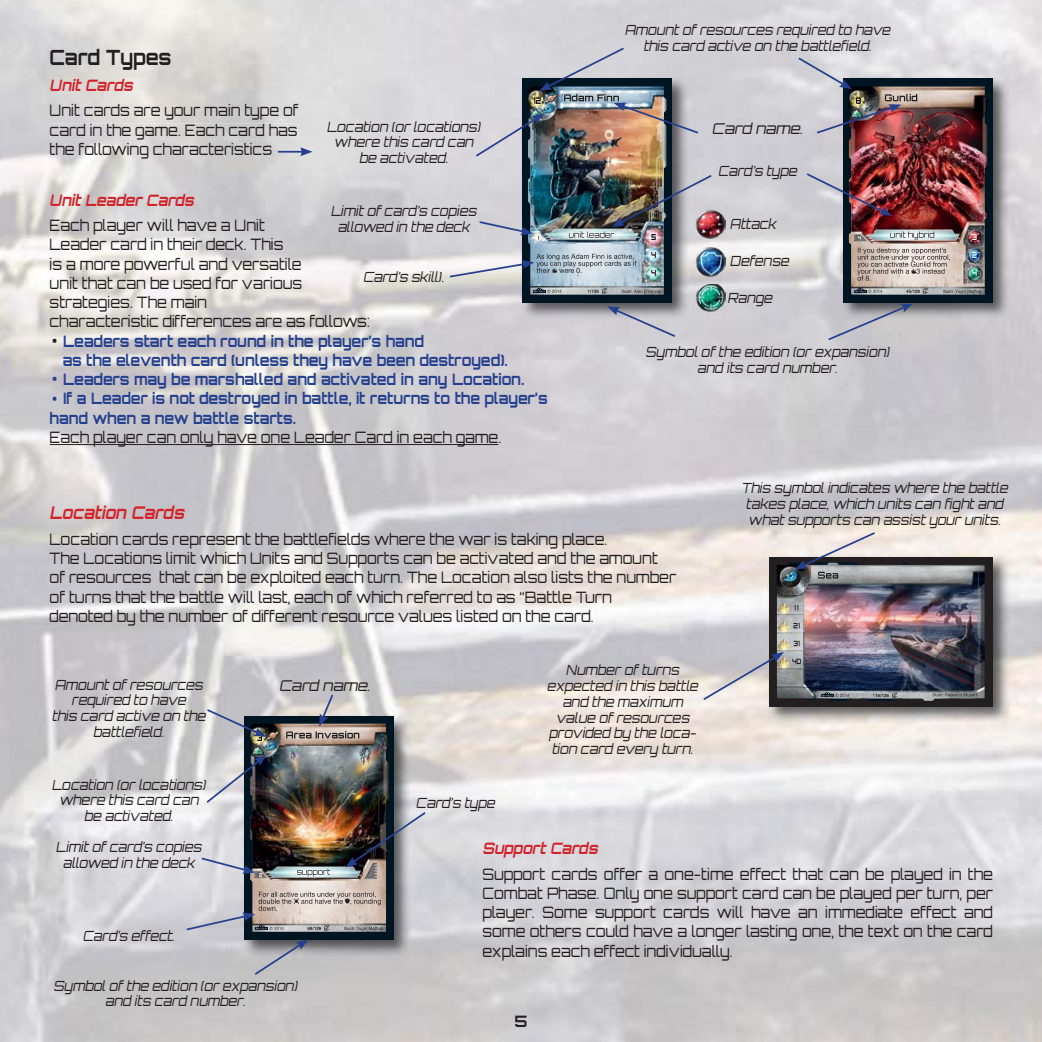
<style>
.page{position:relative;width:1042px;height:1042px;background:#fff}
.page>*{position:absolute;margin:0;border:0;box-sizing:border-box;transform-origin:0 0}
.t1{font:700 21px "Orbitron";letter-spacing:-.01em;color:#231f20;scale:.9 1}
.t2{font:italic 700 17.5px "Orbitron";color:#d2232a;scale:.9 1}
.t3{font:300 15.75px/19.2px "Orbitron";color:#231f20;text-align:justify;scale:.9 1}
.t4{font:700 15.75px/19.2px "Orbitron";color:#25408e;scale:.9 1}
.t5{font:italic 700 15.75px "Orbitron";color:#d2232a;scale:.9 1}
.t6{font:700 15.75px "Orbitron";color:#231f20}
.t7{font:italic 300 14.88px "Orbitron";color:#231f20}
.t8{font:italic 300 14px/15.8px "Orbitron";color:#231f20;text-align:center;scale:.9 1}
.s1{font-size:31.5px;color:#231f20}
.s2{font-size:31.5px}
</style>
<div class="page">
<img style="left:0;top:0;width:1042px;height:1042px">
<img style="left:50px;top:123px;width:247px;height:16px">
<img style="left:50px;top:143px;width:218px;height:15px">
<hr style="left:50px;top:444px;width:448px;height:1px;background:#231f20">
<img style="left:268px;top:137px;width:54px;height:29px">
<img style="left:268px;top:137px;width:29px;height:2px">
<hr style="left:278px;top:151px;width:25px;height:2px;background:#25408e">
<svg style="left:300px;top:147px;width:13px;height:9px"></svg>
<img style="left:992px;top:77px;width:17px;height:242px">
<img style="left:796px;top:56px;width:196px;height:286px">
<img style="left:448px;top:46px;width:265px;height:292px">
<img style="left:0;top:25px;width:2px;height:346px">
<img style="left:767px;top:555px;width:242px;height:168px">
<img style="left:701px;top:531px;width:291px;height:175px">
<img style="left:185px;top:693px;width:242px;height:283px">
<img style="left:696px;top:247px;width:29px;height:29px">
<img style="left:696px;top:284px;width:29px;height:27px">
<img style="left:696px;top:210px;width:29px;height:29px">
<h1 class="t1" style="left:50px;top:50px;width:137px">Card Types</h1>
<p class="t5" style="left:50px;top:80px;width:97px">Unit Cards</p>
<p class="t3" style="left:50px;top:103px;width:278px">Unit cards are your main type of card in the game. Each card has the following characteristics</p>
<p class="t5" style="left:50px;top:194px;width:165px">Unit Leader Cards</p>
<p class="t3" style="left:50px;top:218px;width:357px;text-align:left">Each player will have a Unit<br>Leader card in their deck. This<br>is a more powerful and versatile<br>unit that can be used for various strategies. The main<br>characteristic differences are as follows:</p>
<p class="t4" style="left:63px;top:333px;width:496px;text-indent:-13px"><span class="s1">•</span> Leaders start each round in the player’s hand<br>as the eleventh card (unless they have been destroyed).</p>
<p class="t4" style="left:50px;top:372px;width:529px"><span class="s2">•</span> Leaders may be marshalled and activated in any Location.</p>
<p class="t4" style="left:50px;top:391px;width:555px"><span class="s2">•</span> If a Leader is not destroyed in battle, it returns to the player’s hand when a new battle starts.</p>
<p class="t3" style="left:50px;top:429px;width:503px">Each player can only have one Leader Card in each game.</p>
<p class="t8" style="left:327px;top:120px;width:175px">Location (or locations) where this card can be activated.</p>
<p class="t8" style="left:331px;top:205px;width:166px">Limit of card’s copies allowed in the deck</p>
<p class="t8" style="left:363px;top:271px;width:94px">Card’s skill).</p>
<p class="t8" style="left:625px;top:24px;width:299px">Amount of resources required to have this card active on the battlefield.</p>
<p class="t7" style="left:712px;top:123px;width:95px">Card name.</p>
<p class="t8" style="left:718px;top:165px;width:92px">Card’s type</p>
<p class="t8" style="left:730px;top:217px;width:53px">Attack</p>
<p class="t8" style="left:730px;top:255px;width:70px">Defense</p>
<p class="t8" style="left:727px;top:292px;width:54px">Range</p>
<p class="t8" style="left:645px;top:346px;width:275px">Symbol of the edition (or expansion) and its card number.</p>
<p class="t2" style="left:50px;top:507px;width:154px">Location Cards</p>
<p class="t3" style="left:50px;top:531px;width:698px;text-align:left">Location cards represent the battlefields where the war is taking place.<br>The Locations limit which Units and Supports can be activated and the amount of resources that can be exploited each turn. The Location also lists the number of turns that the battle will last, each of which referred to as “Battle Turn denoted by the number of different resource values listed on the card.</p>
<p class="t8" style="left:52px;top:678px;width:175px">Amount of resources required to have<br>this card active on the battlefield.</p>
<p class="t8" style="left:52px;top:778px;width:175px">Location (or locations) where this card can be activated.</p>
<p class="t7" style="left:279px;top:680px;width:95px">Card name.</p>
<p class="t8" style="left:416px;top:797px;width:92px">Card’s type</p>
<p class="t8" style="left:547px;top:664px;width:172px">Number of turns expected in this battle and the maximum value of resources provided by the loca&shy;tion card every turn.</p>
<p class="t8" style="left:741px;top:482px;width:300px">This symbol indicates where the battle takes place, which units can fight and what supports can assist your units.</p>
<p class="t8" style="left:56px;top:841px;width:166px">Limit of card’s copies allowed in the deck</p>
<p class="t8" style="left:83px;top:929px;width:106px">Card’s effect.</p>
<p class="t8" style="left:53px;top:979px;width:275px">Symbol of the edition (or expansion) and its card number.</p>
<p class="t5" style="left:482px;top:843px;width:133px">Support Cards</p>
<p class="t3" style="left:482px;top:866px;width:569px">Support cards offer a one-time effect that can be played in the Combat Phase. Only one support card can be played per turn, per player. Some support cards will have an immediate effect and some others could have a longer lasting one, the text on the card explains each effect individually.</p>
<p class="t6" style="left:514px;top:1015px;width:15px">5</p>
</div>
